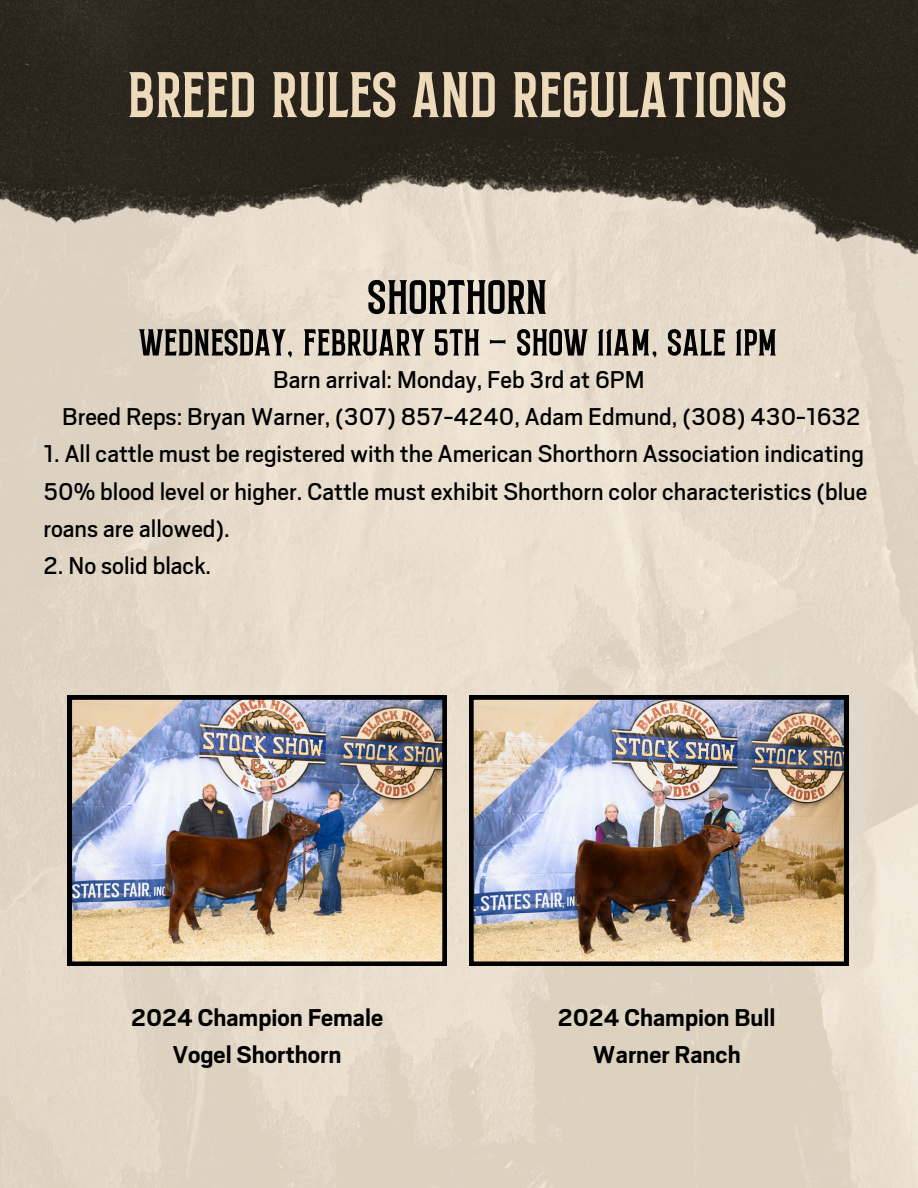
<style>
.page{position:relative;width:918px;height:1188px;background:#fff}
.page>*{position:absolute;margin:0;border:0;box-sizing:border-box;transform-origin:0 0}
.t1{font:90px "Northead";color:#ecdaba}
.t2{font:67.5px "Northead";color:#000}
.t3{font:52.5px "Northead";color:#000}
.t4{font:27px/37.2px "Scout";color:#000}
.t5{font:700 27px/37.2px "Scout";color:#000;text-align:center}
</style>
<div class="page">
<img style="left:0;top:254px;width:918px;height:934px">
<img style="left:0;top:0;width:918px;height:254px">
<img style="left:469px;top:695px;width:379px;height:271px">
<img style="left:68px;top:695px;width:379px;height:271px">
<p class="t1" style="left:129px;top:52px;width:661px">Breed Rules and Regulations</p>
<p class="t2" style="left:369px;top:265px;width:181px">Shorthorn</p>
<p class="t3" style="left:140px;top:317px;width:640px">Wednesday, February 5th - Show 11AM, Sale 1PM</p>
<p class="t4" style="left:273px;top:361px;width:373px">Barn arrival: Monday, Feb 3rd at 6PM</p>
<p class="t4" style="left:62px;top:399px;width:800px">Breed Reps: Bryan Warner, (307) 857-4240, Adam Edmund, (308) 430-1632</p>
<h2 class="t4" style="left:43px;top:436px;width:825px">1. All cattle must be registered with the American Shorthorn Association indicating<br>50% blood level or higher. Cattle must exhibit Shorthorn color characteristics (blue roans are allowed).</h2>
<h2 class="t4" style="left:43px;top:547px;width:169px">2. No solid black.</h2>
<p class="t5" style="left:131px;top:999px;width:254px">2024 Champion Female<br>Vogel Shorthorn</p>
<p class="t5" style="left:558px;top:999px;width:219px">2024 Champion Bull<br>Warner Ranch</p>
</div>
